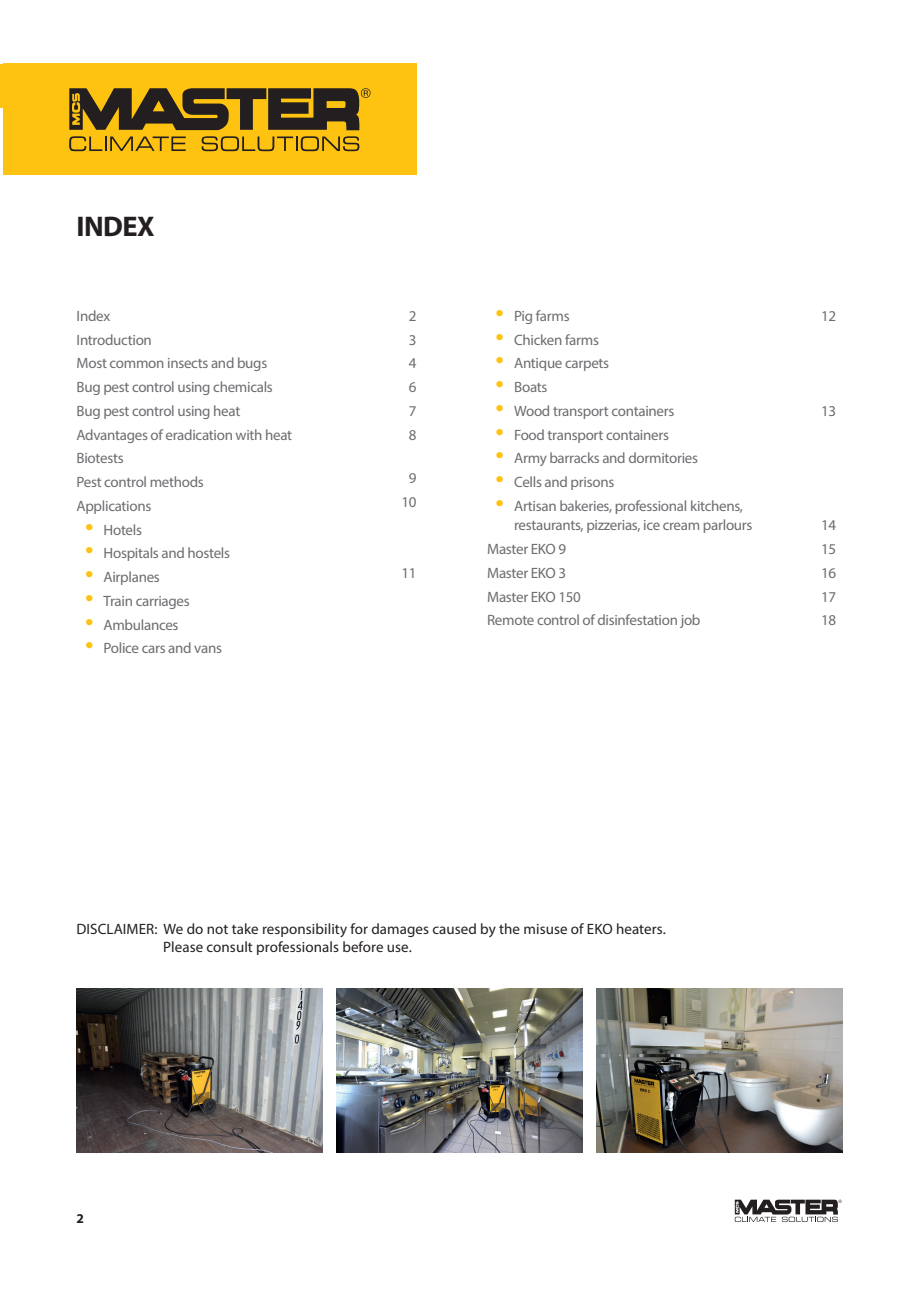
<style>
.page{position:relative;width:919px;height:1289px;background:#fff}
.page>*{position:absolute;margin:0;border:0;box-sizing:border-box;transform-origin:0 0}
.t1{font:700 28.5px "Myriad Pro";letter-spacing:-.02em;color:#231f20}
.t2{font:15px/23.7px "Myriad Pro";letter-spacing:-.02em;color:#6c6d70}
.t3{font:15px/18px "Myriad Pro";letter-spacing:.005em;color:#231f20}
.t4{font:700 13.5px "Myriad Pro";color:#231f20}
.s1{font-size:30px;color:#fec210}
</style>
<div class="page">
<svg style="left:734px;top:1199px;width:107px;height:22px"></svg>
<div style="left:0;top:64px;width:55px;height:43px;background:#fec210"></div>
<div style="left:3px;top:64px;width:414px;height:111px;background:#fec210"></div>
<svg style="left:69px;top:136px;width:117px;height:15px"></svg>
<svg style="left:201px;top:136px;width:158px;height:15px"></svg>
<svg style="left:69px;top:88px;width:301px;height:42px"></svg>
<img style="left:77px;top:988px;width:245px;height:164px">
<img style="left:336px;top:988px;width:246px;height:164px">
<img style="left:596px;top:988px;width:246px;height:164px">
<h1 class="t1" style="left:77px;top:208px;width:80px">INDEX</h1>
<p class="t2" style="left:77px;top:303px;width:217px">Index<br>Introduction<br>Most common insects and bugs<br>Bug pest control using chemicals<br>Bug pest control using heat<br>Advantages of eradication with heat<br>Biotests<br>Pest control methods<br>Applications</p>
<p class="t2" style="left:85px;top:517px;width:58px"><span class="s1">•</span> Hotels</p>
<p class="t2" style="left:85px;top:541px;width:146px"><span class="s1">•</span> Hospitals and hostels</p>
<p class="t2" style="left:85px;top:565px;width:76px"><span class="s1">•</span> Airplanes</p>
<p class="t2" style="left:85px;top:589px;width:106px"><span class="s1">•</span> Train carriages</p>
<p class="t2" style="left:85px;top:612px;width:95px"><span class="s1">•</span> Ambulances</p>
<p class="t2" style="left:85px;top:636px;width:138px"><span class="s1">•</span> Police cars and vans</p>
<p class="t2" style="left:409px;top:303px;width:9px;text-align:justify">2<br>3<br>4<br>6<br>7<br>8</p>
<p class="t2" style="left:401px;top:465px;width:17px;text-align:center">9<br>10</p>
<p class="t2" style="left:401px;top:560px;width:17px">11</p>
<p class="t2" style="left:495px;top:303px;width:75px"><span class="s1">•</span> Pig farms</p>
<p class="t2" style="left:495px;top:327px;width:105px"><span class="s1">•</span> Chicken farms</p>
<p class="t2" style="left:495px;top:351px;width:115px"><span class="s1">•</span> Antique carpets</p>
<p class="t2" style="left:495px;top:375px;width:53px"><span class="s1">•</span> Boats</p>
<p class="t2" style="left:495px;top:398px;width:180px"><span class="s1">•</span> Wood transport containers</p>
<p class="t2" style="left:495px;top:422px;width:175px"><span class="s1">•</span> Food transport containers</p>
<p class="t2" style="left:495px;top:446px;width:204px"><span class="s1">•</span> Army barracks and dormitories</p>
<p class="t2" style="left:495px;top:470px;width:120px"><span class="s1">•</span> Cells and prisons</p>
<p class="t2" style="left:514px;top:496px;width:240px;line-height:19.5px;text-indent:-18px"><span class="s1">•</span> Artisan bakeries, professional kitchens, restaurants, pizzerias, ice cream parlours</p>
<p class="t2" style="left:487px;top:537px;width:215px">Master EKO 9<br>Master EKO 3<br>Master EKO 150<br>Remote control of disinfestation job</p>
<p class="t2" style="left:821px;top:303px;width:17px">12</p>
<p class="t2" style="left:821px;top:398px;width:17px">13</p>
<p class="t2" style="left:821px;top:513px;width:17px;text-align:justify">14<br>15<br>16<br>17<br>18</p>
<p class="t3" style="left:163px;top:920px;width:504px;text-indent:-87px">DISCLAIMER: We do not take responsibility for damages caused by the misuse of EKO heaters.<br>Please consult professionals before use.</p>
<p class="t4" style="left:77px;top:1209px;width:9px">2</p>
</div>
